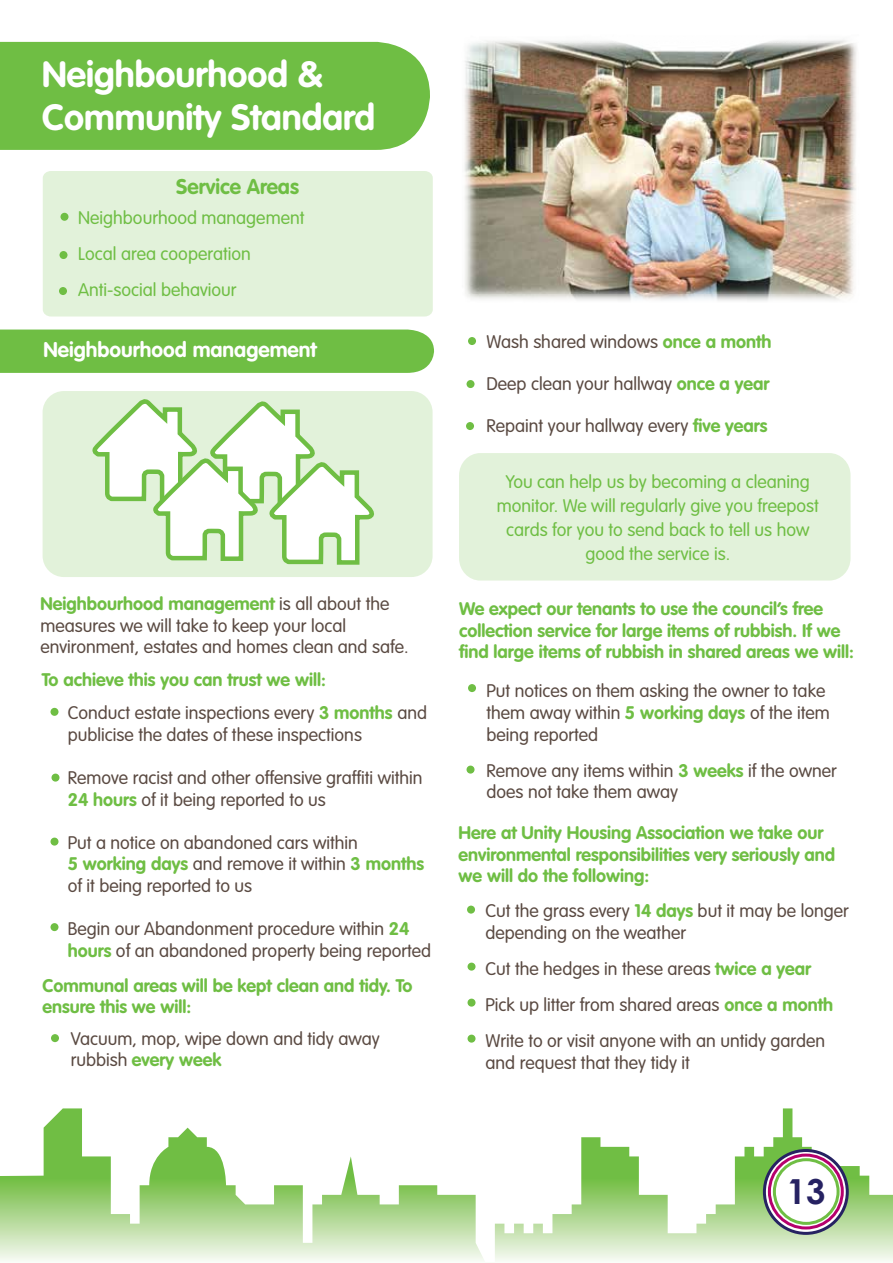
<style>
.page{position:relative;width:893px;height:1263px;background:#fff}
.page>*{position:absolute;margin:0;border:0;box-sizing:border-box;transform-origin:0 0}
.t1{font:700 36px/43.2px "VAG Rounded Std";color:#fff}
.t2{font:700 34.5px "Century Gothic";color:#262262}
.t3{font:700 21px "VAG Rounded Std";color:#fff}
.t4{font:700 21px "VAG Rounded Std";color:#6fbe44}
.t5{font:300 18px/21.6px "VAG Rounded Std";color:#5a4a42}
.t6{font:700 18px/21.6px "VAG Rounded Std";color:#6fbe44}
.t7{font:300 18px/24px "VAG Rounded Std";color:#6fbe44}
.s1{font-weight:700;color:#6fbe44}
.s2{font-weight:300;color:#5a4a42}
</style>
<div class="page">
<div style="left:43px;top:171px;width:390px;height:145px;background:#e2f2da"></div>
<div style="left:459px;top:453px;width:391px;height:127px;background:#e2f2da;border-radius:22px"></div>
<div style="left:43px;top:391px;width:390px;height:186px;background:#e2f2da;border-radius:21px"></div>
<svg style="left:0;top:1108px;width:893px;height:153px"></svg>
<svg style="left:764px;top:1150px;width:83px;height:83px"></svg>
<div style="left:763px;top:1149px;width:86px;height:86px;border:3px solid #262262;border-radius:50%"></div>
<svg style="left:769px;top:1155px;width:73px;height:73px"></svg>
<div style="left:768px;top:1153px;width:76px;height:76px;border:3px solid #b6006d;border-radius:50%"></div>
<div style="left:773px;top:1158px;width:67px;height:67px;border:3px solid #6fbe44;border-radius:50%"></div>
<div style="left:0;top:42px;width:430px;height:108px;background:#6fbe44"></div>
<div style="left:0;top:330px;width:434px;height:43px;background:#6fbe44"></div>
<img style="left:464px;top:39px;width:393px;height:262px">
<svg style="left:93px;top:399px;width:281px;height:166px"></svg>
<div style="left:61px;top:213px;width:7px;height:8px;background:#6fbe44;border-radius:50%"></div>
<div style="left:60px;top:251px;width:8px;height:8px;background:#6fbe44;border-radius:50%"></div>
<div style="left:59px;top:287px;width:8px;height:8px;background:#6fbe44;border-radius:50%"></div>
<div style="left:51px;top:708px;width:7px;height:8px;background:#6fbe44;border-radius:50%"></div>
<div style="left:51px;top:774px;width:8px;height:8px;background:#6fbe44;border-radius:50%"></div>
<div style="left:51px;top:838px;width:7px;height:7px;background:#6fbe44;border-radius:50%"></div>
<div style="left:50px;top:923px;width:8px;height:8px;background:#6fbe44;border-radius:50%"></div>
<div style="left:468px;top:337px;width:8px;height:8px;background:#6fbe44;border-radius:50%"></div>
<div style="left:467px;top:380px;width:7px;height:8px;background:#6fbe44;border-radius:50%"></div>
<div style="left:466px;top:422px;width:8px;height:8px;background:#6fbe44;border-radius:50%"></div>
<div style="left:51px;top:1034px;width:8px;height:8px;background:#6fbe44;border-radius:50%"></div>
<div style="left:468px;top:684px;width:8px;height:8px;background:#6fbe44;border-radius:50%"></div>
<div style="left:466px;top:766px;width:8px;height:8px;background:#6fbe44;border-radius:50%"></div>
<div style="left:467px;top:906px;width:8px;height:8px;background:#6fbe44;border-radius:50%"></div>
<div style="left:468px;top:963px;width:8px;height:8px;background:#6fbe44;border-radius:50%"></div>
<div style="left:468px;top:999px;width:8px;height:8px;background:#6fbe44;border-radius:50%"></div>
<div style="left:467px;top:1035px;width:8px;height:8px;background:#6fbe44;border-radius:50%"></div>
<h1 class="t1" style="left:42px;top:54px;width:335px">Neighbourhood &amp;<br>Community Standard</h1>
<p class="t4" style="left:176px;top:174px;width:124px">Service Areas</p>
<p class="t7" style="left:78px;top:200px;width:228px;line-height:36px">Neighbourhood management<br>Local area cooperation<br>Anti-social behaviour</p>
<p class="t3" style="left:44px;top:337px;width:275px">Neighbourhood management</p>
<p class="t5" style="left:40px;top:594px;width:370px"><span class="s1">Neighbourhood management</span> is all about the measures we will take to keep your local environment, estates and homes clean and safe.</p>
<p class="t6" style="left:68px;top:664px;width:361px;line-height:33.3px;text-indent:-26px">To achieve this you can trust we will:<br><span class="s2">Conduct estate inspections every</span> 3 months <span class="s2">and</span></p>
<p class="t5" style="left:68px;top:724px;width:296px">publicise the dates of these inspections</p>
<p class="t5" style="left:68px;top:767px;width:356px">Remove racist and other offensive graffiti within<br><span class="s1">24 hours</span> of it being reported to us</p>
<p class="t5" style="left:68px;top:832px;width:358px">Put a notice on abandoned cars within<br><span class="s1">5 working days</span> and remove it within <span class="s1">3 months </span>of it being reported to us</p>
<p class="t5" style="left:68px;top:919px;width:365px">Begin our Abandonment procedure within <span class="s1">24 hours</span> of an abandoned property being reported</p>
<p class="t6" style="left:43px;top:975px;width:372px">Communal areas will be kept clean and tidy. To ensure this we will:</p>
<p class="t5" style="left:71px;top:1028px;width:310px">Vacuum, mop, wipe down and tidy away rubbish <span class="s1">every week</span></p>
<p class="t5" style="left:486px;top:332px;width:287px">Wash shared windows <span class="s1">once a month</span></p>
<p class="t5" style="left:486px;top:374px;width:284px">Deep clean your hallway <span class="s1">once a year</span></p>
<p class="t5" style="left:486px;top:416px;width:283px">Repaint your hallway every <span class="s1">five years</span></p>
<p class="t7" style="left:497px;top:470px;width:324px;text-align:center">You can help us by becoming a cleaning monitor. We will regularly give you freepost cards for you to send back to tell us how good the service is.</p>
<p class="t6" style="left:459px;top:598px;width:396px">We expect our tenants to use the council’s free collection service for large items of rubbish. If we find large items of rubbish in shared areas we will:</p>
<p class="t5" style="left:486px;top:681px;width:345px">Put notices on them asking the owner to take them away within <span class="s1">5 working days</span> of the item being reported</p>
<p class="t5" style="left:486px;top:760px;width:352px">Remove any items within <span class="s1">3 weeks</span> if the owner does not take them away</p>
<p class="t6" style="left:458px;top:822px;width:378px">Here at Unity Housing Association we take our environmental responsibilities very seriously and we will do the following:</p>
<p class="t5" style="left:485px;top:901px;width:365px">Cut the grass every <span class="s1">14 days</span> but it may be longer depending on the weather</p>
<p class="t5" style="left:485px;top:951px;width:349px;line-height:36px">Cut the hedges in these areas <span class="s1">twice a year<br></span>Pick up litter from shared areas <span class="s1">once a month<br></span>Write to or visit anyone with an untidy garden</p>
<p class="t5" style="left:485px;top:1052px;width:206px">and request that they tidy it</p>
<h2 class="t2" style="left:787px;top:1165px;width:40px">13</h2>
</div>
